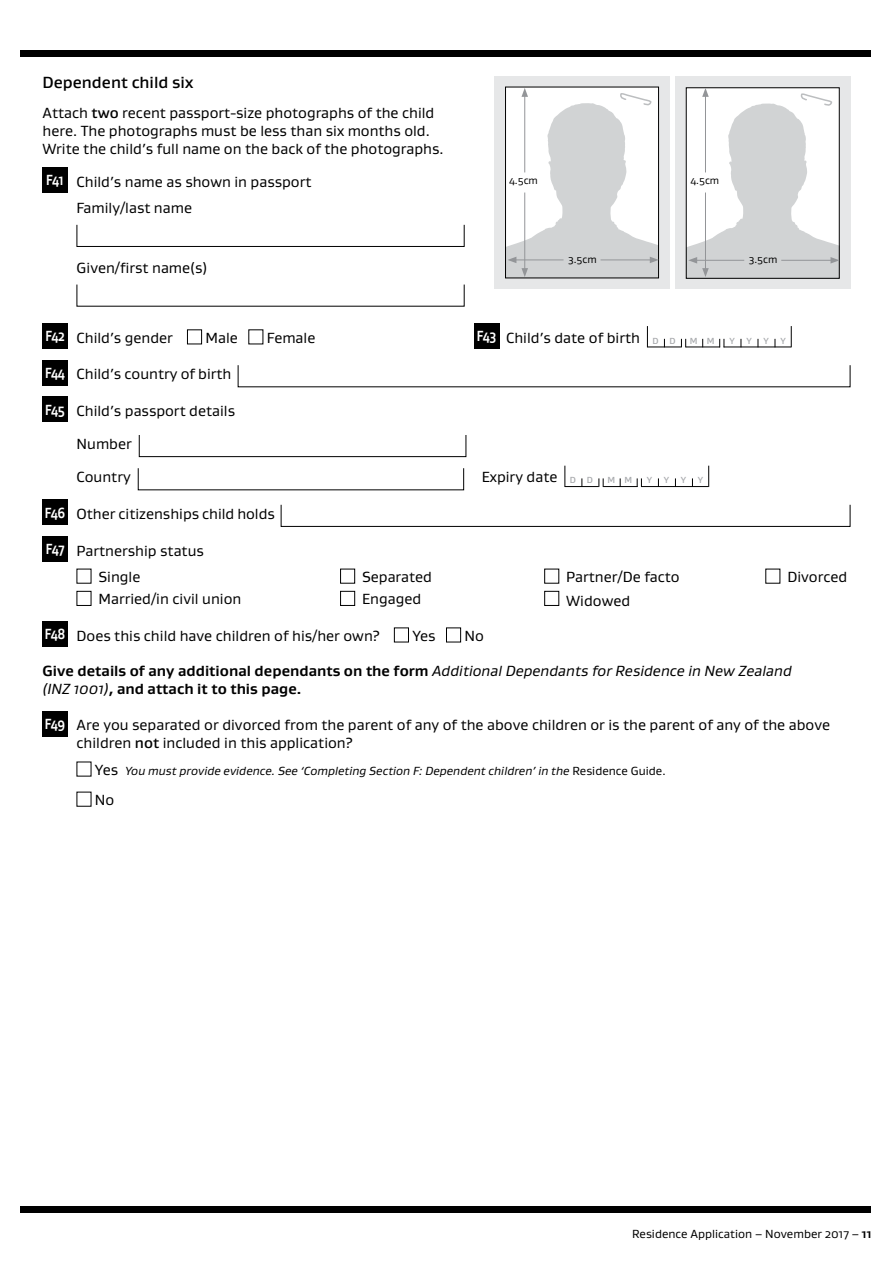
<style>
.page{position:relative;width:893px;height:1263px;background:#fff}
.page>*{position:absolute;margin:0;border:0;box-sizing:border-box;transform-origin:0 0}
.t1{font:500 16.5px "Gustan";color:#000}
.t2{font:15px/18px "Gustan";color:#000}
.t3{font:700 15px/18px "Gustan";color:#000}
.t4{font:700 15px "Gustan";color:#fff;scale:.8 1}
.t5{font:italic 12px "Gustan";color:#000}
.t6{font:12px "Gustan";color:#000}
.t7{font:10.5px "Gustan";color:#000}
.t8{font:500 9px "Gustan";color:#a7a9ac}
.s1{font-weight:500}
.s2{font-weight:700;color:#fff}
.s3{font-weight:400;font-style:italic}
.s4{font-style:normal;font-size:15px}
.s5{font-style:normal}
.s6{font-weight:700}
</style>
<div class="page">
<div style="left:20px;top:50px;width:850px;height:7px;background:#000"></div>
<div style="left:20px;top:1206px;width:850px;height:7px;background:#000"></div>
<div style="left:43px;top:168px;width:25px;height:25px;background:#000"></div>
<svg style="left:76px;top:224px;width:389px;height:23px"></svg>
<svg style="left:76px;top:284px;width:389px;height:23px"></svg>
<div style="left:43px;top:324px;width:25px;height:25px;background:#000"></div>
<div style="left:187px;top:329px;width:15px;height:15px;border:1px solid #000"></div>
<div style="left:474px;top:324px;width:25px;height:25px;background:#000"></div>
<svg style="left:647px;top:326px;width:1px;height:21px"></svg>
<svg style="left:791px;top:326px;width:1px;height:21px"></svg>
<svg style="left:681px;top:339px;width:5px;height:8px"></svg>
<svg style="left:719px;top:339px;width:6px;height:8px"></svg>
<hr style="left:647px;top:347px;width:34px;height:1px;background:#000">
<hr style="left:686px;top:347px;width:34px;height:1px;background:#000">
<hr style="left:724px;top:347px;width:67px;height:1px;background:#000">
<div style="left:43px;top:360px;width:25px;height:25px;background:#000"></div>
<svg style="left:237px;top:365px;width:614px;height:23px"></svg>
<div style="left:43px;top:397px;width:25px;height:25px;background:#000"></div>
<svg style="left:138px;top:435px;width:329px;height:22px"></svg>
<svg style="left:137px;top:468px;width:327px;height:23px"></svg>
<svg style="left:564px;top:466px;width:1px;height:21px"></svg>
<svg style="left:708px;top:466px;width:1px;height:20px"></svg>
<svg style="left:598px;top:478px;width:6px;height:9px"></svg>
<svg style="left:637px;top:478px;width:5px;height:9px"></svg>
<hr style="left:565px;top:486px;width:34px;height:1px;background:#000">
<hr style="left:603px;top:486px;width:35px;height:1px;background:#000">
<hr style="left:641px;top:486px;width:68px;height:1px;background:#000">
<div style="left:43px;top:500px;width:25px;height:25px;background:#000"></div>
<svg style="left:280px;top:504px;width:571px;height:23px"></svg>
<div style="left:43px;top:536px;width:25px;height:26px;background:#000"></div>
<div style="left:340px;top:569px;width:15px;height:15px;border:1px solid #000"></div>
<div style="left:544px;top:569px;width:15px;height:15px;border:1px solid #000"></div>
<div style="left:77px;top:591px;width:14px;height:15px;border:1px solid #000"></div>
<div style="left:340px;top:591px;width:15px;height:15px;border:1px solid #000"></div>
<div style="left:544px;top:591px;width:15px;height:15px;border:1px solid #000"></div>
<div style="left:43px;top:622px;width:25px;height:25px;background:#000"></div>
<div style="left:394px;top:627px;width:15px;height:15px;border:1px solid #000"></div>
<div style="left:446px;top:627px;width:15px;height:15px;border:1px solid #000"></div>
<div style="left:43px;top:711px;width:25px;height:25px;background:#000"></div>
<div style="left:675px;top:77px;width:175px;height:212px;background:#e6e7e8"></div>
<svg style="left:686px;top:88px;width:153px;height:190px;background:#e4e5e5"></svg>
<div style="left:494px;top:77px;width:176px;height:212px;background:#e6e7e8"></div>
<svg style="left:505px;top:88px;width:154px;height:190px;background:#dbdcdc"></svg>
<p class="t1" style="left:43px;top:71px;width:152px">Dependent child six</p>
<p class="t2" style="left:43px;top:104px;width:403px">Attach <span class="s1">two</span> recent passport-size photographs of the child here. The photographs must be less than six months old.<br>Write the child’s full name on the back of the photographs.</p>
<p class="t2" style="left:77px;top:168px;width:236px;line-height:26.5px;text-indent:-30px"><span class="s2">F41</span> Child’s name as shown in passport<br>Family/last name</p>
<p class="t2" style="left:77px;top:258px;width:133px">Given/first name(s)</p>
<p class="t7" style="left:509px;top:173px;width:30px">4.5cm</p>
<p class="t7" style="left:568px;top:253px;width:30px">3.5cm</p>
<p class="t7" style="left:690px;top:173px;width:30px">4.5cm</p>
<p class="t7" style="left:749px;top:253px;width:30px">3.5cm</p>
<p class="t2" style="left:45px;top:328px;width:129px"><span class="s2">F42</span> Child’s gender</p>
<p class="t2" style="left:205px;top:328px;width:34px">Male</p>
<p class="t2" style="left:267px;top:328px;width:50px">Female</p>
<p class="t4" style="left:477px;top:326px;width:26px">F43</p>
<p class="t2" style="left:506px;top:328px;width:135px">Child’s date of birth</p>
<p class="t8" style="left:652px;top:335px;width:25px">D D</p>
<p class="t8" style="left:690px;top:335px;width:26px">M M</p>
<p class="t8" style="left:729px;top:335px;width:7px">Y</p>
<p class="t8" style="left:746px;top:335px;width:7px">Y</p>
<p class="t8" style="left:763px;top:335px;width:7px">Y</p>
<p class="t8" style="left:780px;top:335px;width:7px">Y</p>
<p class="t2" style="left:45px;top:365px;width:188px"><span class="s2">F44</span> Child’s country of birth</p>
<p class="t2" style="left:45px;top:401px;width:191px"><span class="s2">F45</span> Child’s passport details</p>
<p class="t2" style="left:77px;top:435px;width:57px">Number</p>
<p class="t2" style="left:77px;top:468px;width:56px">Country</p>
<p class="t2" style="left:482px;top:468px;width:77px">Expiry date</p>
<p class="t8" style="left:570px;top:474px;width:25px">D D</p>
<p class="t8" style="left:607px;top:474px;width:26px">M M</p>
<p class="t8" style="left:647px;top:474px;width:7px">Y</p>
<p class="t8" style="left:664px;top:474px;width:7px">Y</p>
<p class="t8" style="left:681px;top:474px;width:7px">Y</p>
<p class="t8" style="left:698px;top:474px;width:7px">Y</p>
<p class="t2" style="left:45px;top:504px;width:232px"><span class="s2">F46</span> Other citizenships child holds</p>
<p class="t2" style="left:98px;top:537px;width:107px;line-height:26.5px;text-indent:-53px"><span class="s2">F47</span> Partnership status<br>Single</p>
<p class="t2" style="left:362px;top:567px;width:71px">Separated</p>
<p class="t2" style="left:566px;top:567px;width:115px">Partner/De facto</p>
<p class="t2" style="left:787px;top:567px;width:61px">Divorced</p>
<p class="t2" style="left:98px;top:590px;width:144px">Married/in civil union</p>
<p class="t2" style="left:362px;top:590px;width:61px">Engaged</p>
<p class="t2" style="left:566px;top:591px;width:66px">Widowed</p>
<p class="t2" style="left:45px;top:626px;width:337px"><span class="s2">F48</span> Does this child have children of his/her own?</p>
<p class="t2" style="left:412px;top:626px;width:25px">Yes</p>
<p class="t2" style="left:464px;top:626px;width:21px">No</p>
<p class="t3" style="left:43px;top:661px;width:751px">Give details of any additional dependants on the form <span class="s3">Additional Dependants for Residence in New Zealand (INZ 1001)</span>, and attach it to this page.</p>
<p class="t2" style="left:77px;top:716px;width:755px;text-indent:-32px"><span class="s2">F49</span> Are you separated or divorced from the parent of any of the above children or is the parent of any of the above children <span class="s1">not</span> included in this application?</p>
<p class="t5" style="left:95px;top:763px;width:572px"><span class="s4">Yes</span> You must provide evidence. See ‘Completing Section F: Dependent children’ in the <span class="s5">Residence Guide.</span></p>
<p class="t2" style="left:95px;top:790px;width:21px">No</p>
<p class="t6" style="left:632px;top:1226px;width:241px">Residence Application – November 2017 – <span class="s6">11</span></p>
</div>
